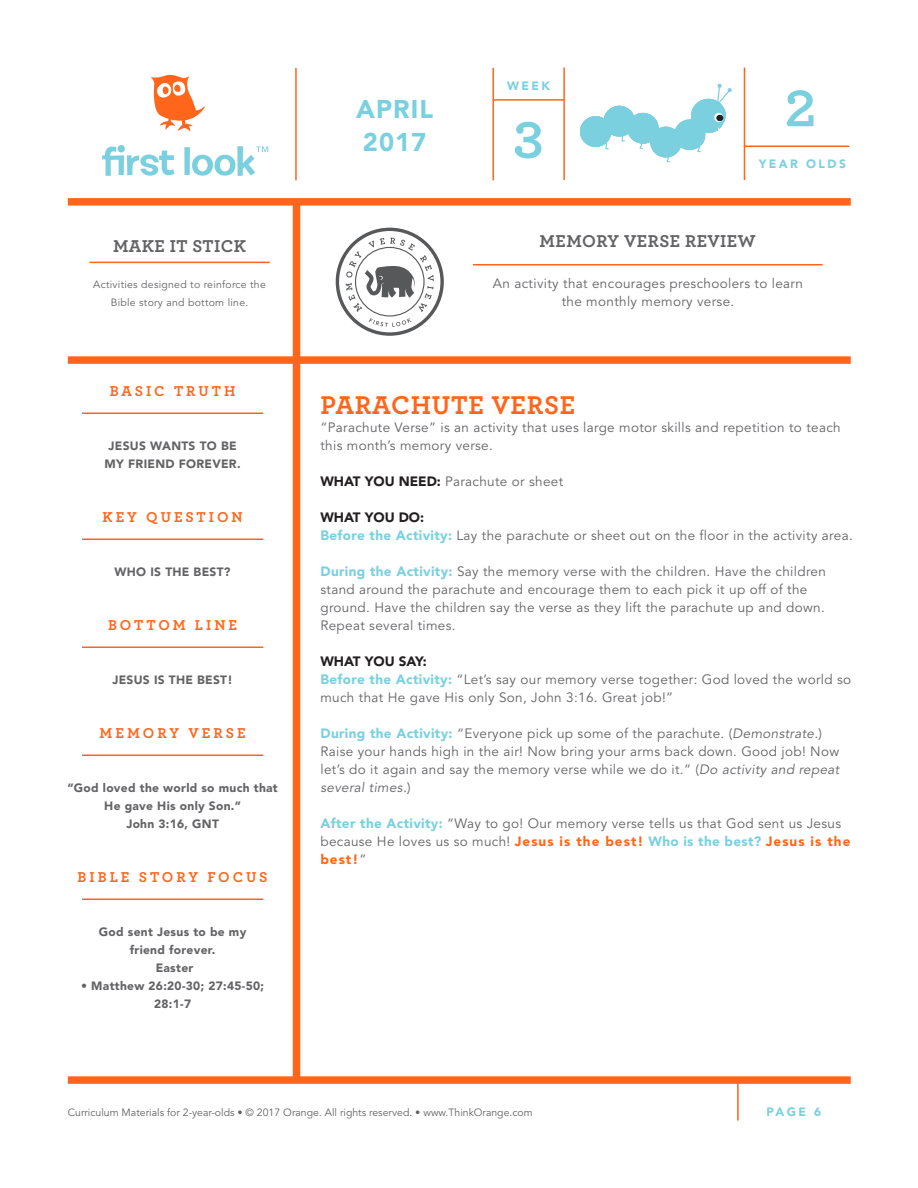
<style>
.page{position:relative;width:918px;height:1188px;background:#fff}
.page>*{position:absolute;margin:0;border:0;box-sizing:border-box;transform-origin:0 0}
.t1{font:700 54px "Archer Pro";color:#7bd0e0}
.t2{font:700 27px "Archer Pro";letter-spacing:.025em;color:#ff661c}
.t3{font:900 25.5px/33px "Avenir LT Std";letter-spacing:.04em;color:#7bd0e0}
.t4{font:700 18px "Archer Pro";letter-spacing:.025em;color:#636366}
.t5{font:700 15px "Archer Pro";letter-spacing:.2em;color:#ff661c}
.t6{font:13.5px/18px "Avenir LT Std";letter-spacing:.025em;color:#636366}
.t7{font:900 13.5px "Avenir LT Std";color:#231f20}
.t8{font:900 12px/18px "Avenir LT Std";letter-spacing:.025em;color:#636366;text-align:center}
.t9{font:900 12px "Avenir LT Std";letter-spacing:.2em;color:#7bd0e0}
.t10{font:10.5px "Avenir LT Std";color:#636366}
.t11{font:10.5px/18px "Avenir LT Std";letter-spacing:.025em;color:#636366;text-align:center}
.s1{font-weight:900;color:#231f20}
.s2{font-weight:900;color:#7bd0e0}
.s3{font-style:italic}
.s4{font-weight:900;color:#ff661c}
</style>
<div class="page">
<div style="left:68px;top:1076px;width:783px;height:8px;background:#ff661c"></div>
<div style="left:293px;top:202px;width:7px;height:878px;background:#ff661c"></div>
<div style="left:68px;top:198px;width:783px;height:8px;background:#ff661c"></div>
<div style="left:68px;top:356px;width:783px;height:8px;background:#ff661c"></div>
<hr style="left:737px;top:1080px;width:2px;height:41px;background:#ff661c">
<hr style="left:295px;top:68px;width:2px;height:112px;background:#ff661c">
<hr style="left:492px;top:68px;width:2px;height:112px;background:#ff661c">
<svg style="left:151px;top:75px;width:55px;height:57px"></svg>
<svg style="left:102px;top:145px;width:166px;height:31px"></svg>
<hr style="left:744px;top:68px;width:1px;height:112px;background:#ff661c">
<hr style="left:563px;top:68px;width:2px;height:112px;background:#ff661c">
<hr style="left:744px;top:146px;width:105px;height:1px;background:#ff661c">
<hr style="left:493px;top:99px;width:71px;height:2px;background:#ff661c">
<svg style="left:580px;top:84px;width:152px;height:78px"></svg>
<div style="left:716px;top:115px;width:7px;height:6px;background:#231f20;border-radius:50%"></div>
<hr style="left:82px;top:412px;width:181px;height:2px;background:#ff661c">
<hr style="left:82px;top:538px;width:181px;height:2px;background:#ff661c">
<hr style="left:82px;top:646px;width:181px;height:2px;background:#ff661c">
<hr style="left:82px;top:754px;width:181px;height:2px;background:#ff661c">
<hr style="left:82px;top:898px;width:181px;height:2px;background:#ff661c">
<hr style="left:473px;top:264px;width:350px;height:1px;background:#ff661c">
<hr style="left:89px;top:262px;width:181px;height:1px;background:#ff661c">
<svg style="left:336px;top:228px;width:108px;height:108px"></svg>
<p class="t4" style="left:113px;top:232px;width:135px">MAKE IT STICK</p>
<p class="t11" style="left:93px;top:276px;width:174px">Activities designed to reinforce the<br>Bible story and bottom line.</p>
<p class="t5" style="left:110px;top:379px;width:127px">BASIC TRUTH</p>
<p class="t8" style="left:105px;top:437px;width:137px">JESUS WANTS TO BE<br>MY FRIEND FOREVER.</p>
<p class="t5" style="left:103px;top:505px;width:142px">KEY QUESTION</p>
<p class="t8" style="left:115px;top:563px;width:118px">WHO IS THE BEST?</p>
<p class="t5" style="left:108px;top:613px;width:131px">BOTTOM LINE</p>
<p class="t8" style="left:112px;top:671px;width:122px">JESUS IS THE BEST!</p>
<p class="t5" style="left:100px;top:721px;width:148px">MEMORY VERSE</p>
<p class="t8" style="left:67px;top:779px;width:212px">“God loved the world so much that<br>He gave His only Son.”<br>John 3:16, GNT</p>
<p class="t5" style="left:78px;top:865px;width:191px">BIBLE STORY FOCUS</p>
<p class="t8" style="left:99px;top:923px;width:149px">God sent Jesus to be my friend forever.<br>Easter</p>
<p class="t8" style="left:81px;top:977px;width:184px">• Matthew 26:20-30; 27:45-50;<br>28:1-7</p>
<h3 class="t3" style="left:356px;top:93px;width:78px">APRIL<br>2017</h3>
<p class="t9" style="left:507px;top:78px;width:44px">WEEK</p>
<h1 class="t1" style="left:513px;top:97px;width:32px">3</h1>
<h1 class="t1" style="left:784px;top:66px;width:33px">2</h1>
<p class="t9" style="left:759px;top:157px;width:89px">YEAR OLDS</p>
<p class="t4" style="left:540px;top:227px;width:218px">MEMORY VERSE REVIEW</p>
<p class="t6" style="left:493px;top:275px;width:312px;text-align:center">An activity that encourages preschoolers to learn the monthly memory verse.</p>
<p class="t2" style="left:320px;top:384px;width:257px">PARACHUTE VERSE</p>
<p class="t6" style="left:320px;top:419px;width:522px">“Parachute Verse” is an activity that uses large motor skills and repetition to teach this month’s memory verse.</p>
<p class="t6" style="left:320px;top:473px;width:244px"><span class="s1">WHAT YOU NEED:</span> Parachute or sheet</p>
<p class="t7" style="left:320px;top:509px;width:105px">WHAT YOU DO:</p>
<p class="t6" style="left:320px;top:527px;width:534px"><span class="s2">Before the Activity:</span> Lay the parachute or sheet out on the floor in the activity area.</p>
<p class="t6" style="left:320px;top:563px;width:507px"><span class="s2">During the Activity:</span> Say the memory verse with the children. Have the children stand around the parachute and encourage them to each pick it up off of the ground. Have the children say the verse as they lift the parachute up and down.<br>Repeat several times.</p>
<p class="t7" style="left:320px;top:653px;width:108px">WHAT YOU SAY:</p>
<p class="t6" style="left:320px;top:671px;width:532px"><span class="s2">Before the Activity:</span> “Let’s say our memory verse together: God loved the world so much that He gave His only Son, John 3:16. Great job!”</p>
<p class="t6" style="left:320px;top:725px;width:520px"><span class="s2">During the Activity:</span> “Everyone pick up some of the parachute. (<span class="s3">Demonstrate.</span>)<br>Raise your hands high in the air! Now bring your arms back down. Good job! Now let’s do it again and say the memory verse while we do it.” (<span class="s3">Do activity and repeat several times.</span>)</p>
<p class="t6" style="left:320px;top:815px;width:532px"><span class="s2">After the Activity:</span> “Way to go! Our memory verse tells us that God sent us Jesus because He loves us so much! <span class="s4">Jesus is the best!</span> <span class="s2">Who is the best?</span> <span class="s4">Jesus is the best!</span>”</p>
<p class="t10" style="left:68px;top:1106px;width:466px">Curriculum Materials for 2-year-olds • © 2017 Orange. All rights reserved. • www.ThinkOrange.com</p>
<p class="t9" style="left:767px;top:1105px;width:56px">PAGE 6</p>
</div>
